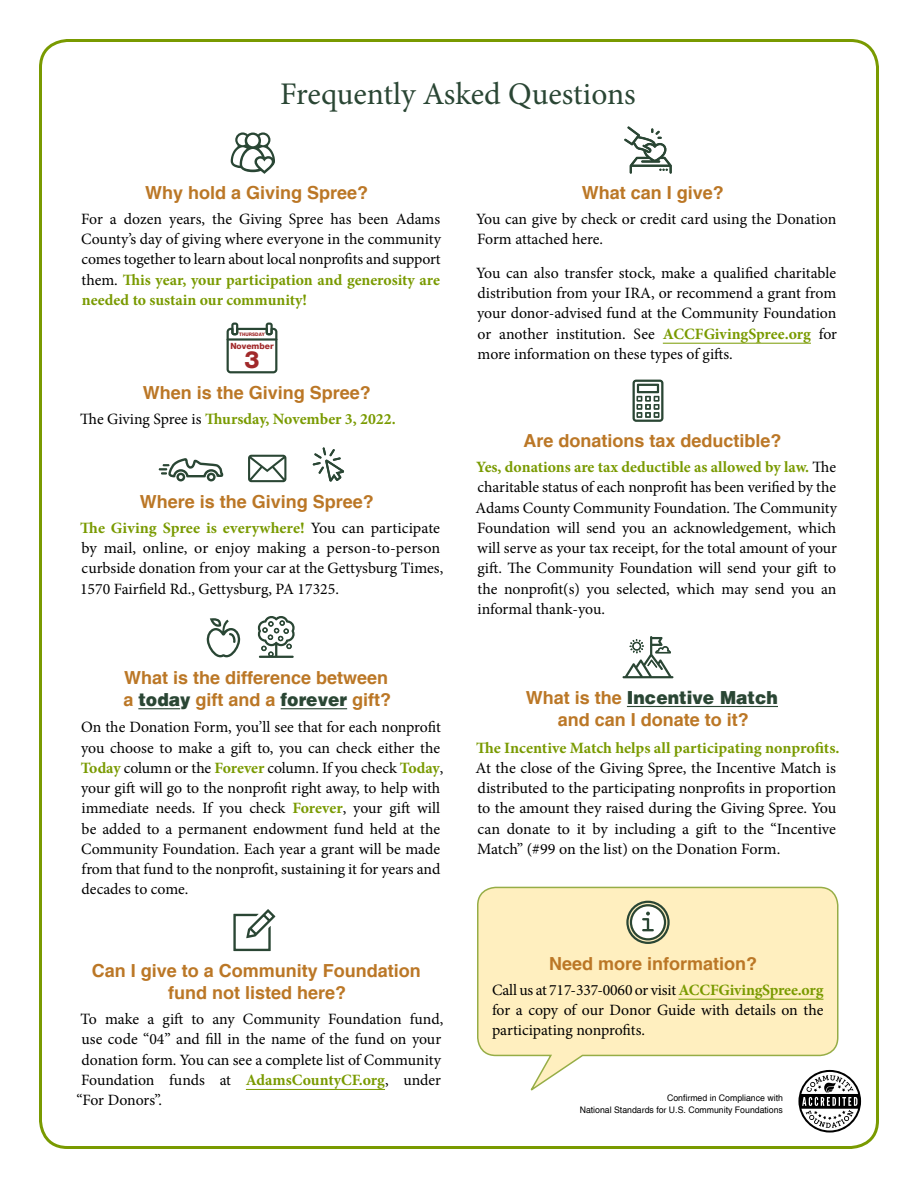
<style>
.page{position:relative;width:918px;height:1188px;background:#fff}
.page>*{position:absolute;margin:0;border:0;box-sizing:border-box;transform-origin:0 0}
.t1{font:31.5px "Minion Pro";letter-spacing:-.005em;color:#2a4634}
.t2{font:800 23.85px "Helvetica Neue";color:#a1292a}
.t3{font:700 18px/22.5px "Helvetica";color:#bb7726;text-align:center}
.t4{font:15.75px/20.2px "Minion Pro";letter-spacing:-.005em;color:#000;text-align:justify}
.t5{font:700 15.75px "Minion Pro";letter-spacing:-.005em;color:#799a00}
.t6{font:9px/12px "Helvetica";color:#000;text-align:right}
.t7{font:800 8.55px "Helvetica Neue";color:#a1292a}
.t8{font:800 4.8px "Helvetica Neue";letter-spacing:.015em;color:#a1292a;scale:.94 1}
.s1{font-weight:700;color:#799a00}
.s2{font-weight:400;color:#000}
.s3{font-weight:900;color:#2a4634}
</style>
<div class="page">
<hr style="left:138px;top:708px;width:42px;height:1px;background:#2a4634">
<hr style="left:281px;top:708px;width:66px;height:1px;background:#2a4634">
<hr style="left:246px;top:1089px;width:139px;height:1px;background:#799a00">
<svg style="left:231px;top:132px;width:44px;height:42px"></svg>
<svg style="left:227px;top:323px;width:50px;height:50px"></svg>
<svg style="left:159px;top:458px;width:65px;height:24px"></svg>
<div style="left:176px;top:473px;width:9px;height:8px;border:2px solid #2a4634;border-radius:50%"></div>
<div style="left:207px;top:473px;width:9px;height:8px;border:2px solid #2a4634;border-radius:50%"></div>
<svg style="left:248px;top:455px;width:38px;height:27px"></svg>
<svg style="left:313px;top:447px;width:31px;height:35px"></svg>
<svg style="left:206px;top:618px;width:35px;height:39px"></svg>
<svg style="left:258px;top:616px;width:37px;height:42px"></svg>
<svg style="left:233px;top:909px;width:42px;height:42px"></svg>
<hr style="left:663px;top:343px;width:148px;height:1px;background:#799a00">
<hr style="left:627px;top:706px;width:151px;height:1px;background:#2a4634">
<svg style="left:624px;top:126px;width:48px;height:48px"></svg>
<svg style="left:633px;top:380px;width:30px;height:42px"></svg>
<svg style="left:623px;top:636px;width:50px;height:42px"></svg>
<svg style="left:477px;top:886px;width:362px;height:205px"></svg>
<svg style="left:798px;top:1070px;width:63px;height:63px"></svg>
<h1 class="t1" style="left:280px;top:73px;width:357px">Frequently Asked Questions</h1>
<p class="t3" style="left:145px;top:183px;width:225px">Why hold a Giving Spree?</p>
<p class="t4" style="left:81px;top:209px;width:361px">For a dozen years, the Giving Spree has been Adams County’s day of giving where everyone in the community comes together to learn about local nonprofits and support them. <span class="s1">This year, your participation and generosity are needed to sustain our community!</span></p>
<p class="t7" style="left:230px;top:342px;width:45px">November</p>
<p class="t8" style="left:239px;top:332px;width:29px">THURSDAY</p>
<h2 class="t2" style="left:244px;top:349px;width:17px">3</h2>
<p class="t3" style="left:143px;top:383px;width:230px">When is the Giving Spree?</p>
<p class="t5" style="left:80px;top:408px;width:317px"><span class="s2">The Giving Spree is</span> Thursday, November 3, 2022.</p>
<p class="t3" style="left:140px;top:492px;width:236px">Where is the Giving Spree?</p>
<p class="t4" style="left:80px;top:518px;width:365px;text-align:left"><span class="s1">The Giving Spree is everywhere!</span> You can participate by mail, online, or enjoy making a person-to-person curbside donation from your car at the Gettysburg Times, 1570 Fairfield Rd., Gettysburg, PA 17325.</p>
<p class="t3" style="left:123px;top:668px;width:269px;text-align:left">What is the difference between a <span class="s3">today</span> gift and a <span class="s3">forever</span> gift?</p>
<p class="t4" style="left:81px;top:717px;width:364px;text-align:left">On the Donation Form, you’ll see that for each nonprofit you choose to make a gift to, you can check either the <span class="s1">Today</span> column or the <span class="s1">Forever</span> column. If you check <span class="s1">Today</span>, your gift will go to the nonprofit right away, to help with immediate needs. If you check <span class="s1">Forever</span>, your gift will be added to a permanent endowment fund held at the Community Foundation. Each year a grant will be made from that fund to the nonprofit, sustaining it for years and decades to come.</p>
<p class="t3" style="left:92px;top:961px;width:331px">Can I give to a Community Foundation fund not listed here?</p>
<p class="t4" style="left:81px;top:1009px;width:364px">To make a gift to any Community Foundation fund,</p>
<p class="t4" style="left:82px;top:1029px;width:361px">use code “04” and fill in the name of the fund on your</p>
<p class="t4" style="left:82px;top:1050px;width:361px">donation form. You can see a complete list of Community</p>
<p class="t4" style="left:81px;top:1070px;width:362px">Foundation funds at <span class="s1">AdamsCountyCF.org</span>, under</p>
<p class="t4" style="left:76px;top:1090px;width:87px">“For Donors”.</p>
<p class="t3" style="left:582px;top:183px;width:144px">What can I give?</p>
<p class="t4" style="left:476px;top:209px;width:362px">You can give by check or credit card using the Donation<br>Form attached here.</p>
<p class="t4" style="left:476px;top:263px;width:363px">You can also transfer stock, make a qualified charitable distribution from your IRA, or recommend a grant from your donor-advised fund at the Community Foundation or another institution. See <span class="s1">ACCFGivingSpree.org</span> for more information on these types of gifts.</p>
<p class="t3" style="left:524px;top:431px;width:260px">Are donations tax deductible?</p>
<p class="t4" style="left:476px;top:457px;width:363px"><span class="s1">Yes, donations are tax deductible as allowed by law.</span> The charitable status of each nonprofit has been verified by the Adams County Community Foundation. The Community Foundation will send you an acknowledgement, which will serve as your tax receipt, for the total amount of your gift. The Community Foundation will send your gift to the nonprofit(s) you selected, which may send you an informal thank-you.</p>
<p class="t3" style="left:526px;top:688px;width:254px">What is the <span class="s3">Incentive Match </span>and can I donate to it?</p>
<p class="t5" style="left:476px;top:737px;width:365px">The Incentive Match helps all participating nonprofits.</p>
<p class="t4" style="left:476px;top:758px;width:362px">At the close of the Giving Spree, the Incentive Match is distributed to the participating nonprofits in proportion to the amount they raised during the Giving Spree. You can donate to it by including a gift to the “Incentive Match” (#99 on the list) on the Donation Form.</p>
<p class="t3" style="left:549px;top:954px;width:210px">Need more information?</p>
<p class="t4" style="left:492px;top:980px;width:333px">Call us at 717-337-0060 or visit <span class="s1">ACCFGivingSpree.org </span>for a copy of our Donor Guide with details on the participating nonprofits.</p>
<p class="t6" style="left:580px;top:1092px;width:205px">Confirmed in Compliance with<br>National Standards for U.S. Community Foundations</p>
</div>
